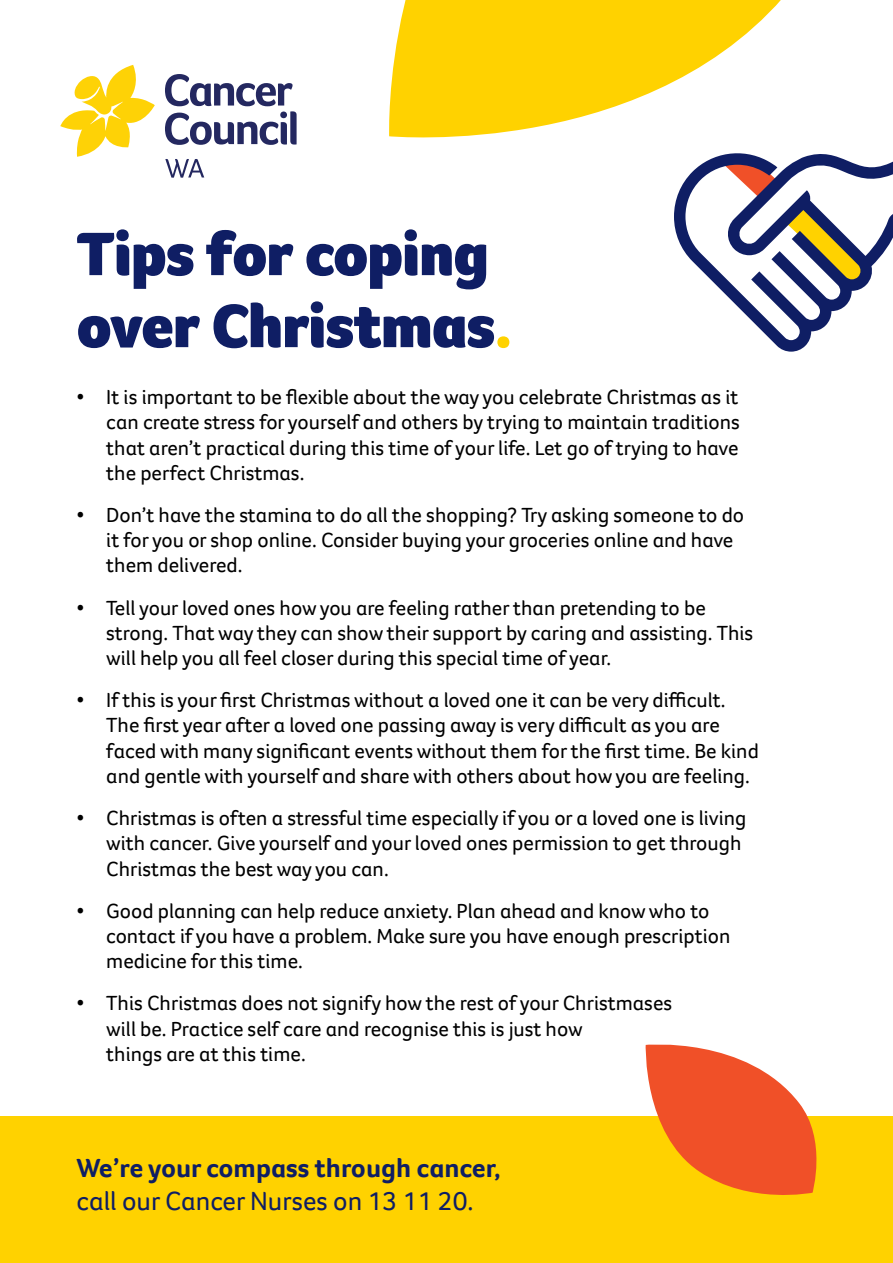
<style>
.page{position:relative;width:893px;height:1263px;background:#fff}
.page>*{position:absolute;margin:0;border:0;box-sizing:border-box;transform-origin:0 0}
.t1{font:900 63px/72px "Foco CC";letter-spacing:-.01em;color:#0f1e64}
.t2{font:700 27px "Foco CC";color:#0f1e64}
.t3{font:27px "Foco CC";color:#0f1e64}
.t4{font:21px/25.2px "Foco CC";color:#000}
.s1{color:#ffd200}
</style>
<div class="page">
<div style="left:0;top:1116px;width:893px;height:147px;background:#ffd200"></div>
<svg style="left:645px;top:1044px;width:172px;height:151px"></svg>
<svg style="left:60px;top:65px;width:95px;height:92px"></svg>
<svg style="left:165px;top:159px;width:39px;height:19px"></svg>
<svg style="left:165px;top:74px;width:132px;height:71px"></svg>
<svg style="left:389px;top:0;width:392px;height:138px;fill:#ffd200"></svg>
<svg style="left:674px;top:153px;width:219px;height:199px"></svg>
<h1 class="t1" style="left:77px;top:217px;width:438px">Tips for coping over Christmas<span class="s1">.</span></h1>
<p class="t4" style="left:106px;top:384px;width:635px;text-align:justify;text-indent:-30px">• It is important to be flexible about the way you celebrate Christmas as it can create stress for yourself and others by trying to maintain traditions that aren’t practical during this time of your life. Let go of trying to have the perfect Christmas.</p>
<p class="t4" style="left:106px;top:502px;width:639px;text-indent:-30px">• Don’t have the stamina to do all the shopping? Try asking someone to do it for you or shop online. Consider buying your groceries online and have them delivered.</p>
<p class="t4" style="left:106px;top:595px;width:648px;text-indent:-30px">• Tell your loved ones how you are feeling rather than pretending to be strong. That way they can show their support by caring and assisting. This will help you all feel closer during this special time of year.</p>
<p class="t4" style="left:106px;top:687px;width:654px;text-indent:-30px">• If this is your first Christmas without a loved one it can be very difficult.<br>The first year after a loved one passing away is very difficult as you are faced with many significant events without them for the first time. Be kind and gentle with yourself and share with others about how you are feeling.</p>
<p class="t4" style="left:106px;top:805px;width:642px;text-indent:-30px">• Christmas is often a stressful time especially if you or a loved one is living with cancer. Give yourself and your loved ones permission to get through<br>Christmas the best way you can.</p>
<p class="t4" style="left:106px;top:898px;width:626px;text-indent:-30px">• Good planning can help reduce anxiety. Plan ahead and know who to contact if you have a problem. Make sure you have enough prescription medicine for this time.</p>
<p class="t4" style="left:106px;top:990px;width:567px;text-indent:-30px">• This Christmas does not signify how the rest of your Christmases will be. Practice self care and recognise this is just how<br>things are at this time.</p>
<p class="t2" style="left:77px;top:1150px;width:426px">We’re your compass through cancer,</p>
<p class="t3" style="left:77px;top:1183px;width:399px">call our Cancer Nurses on 13 11 20.</p>
</div>
